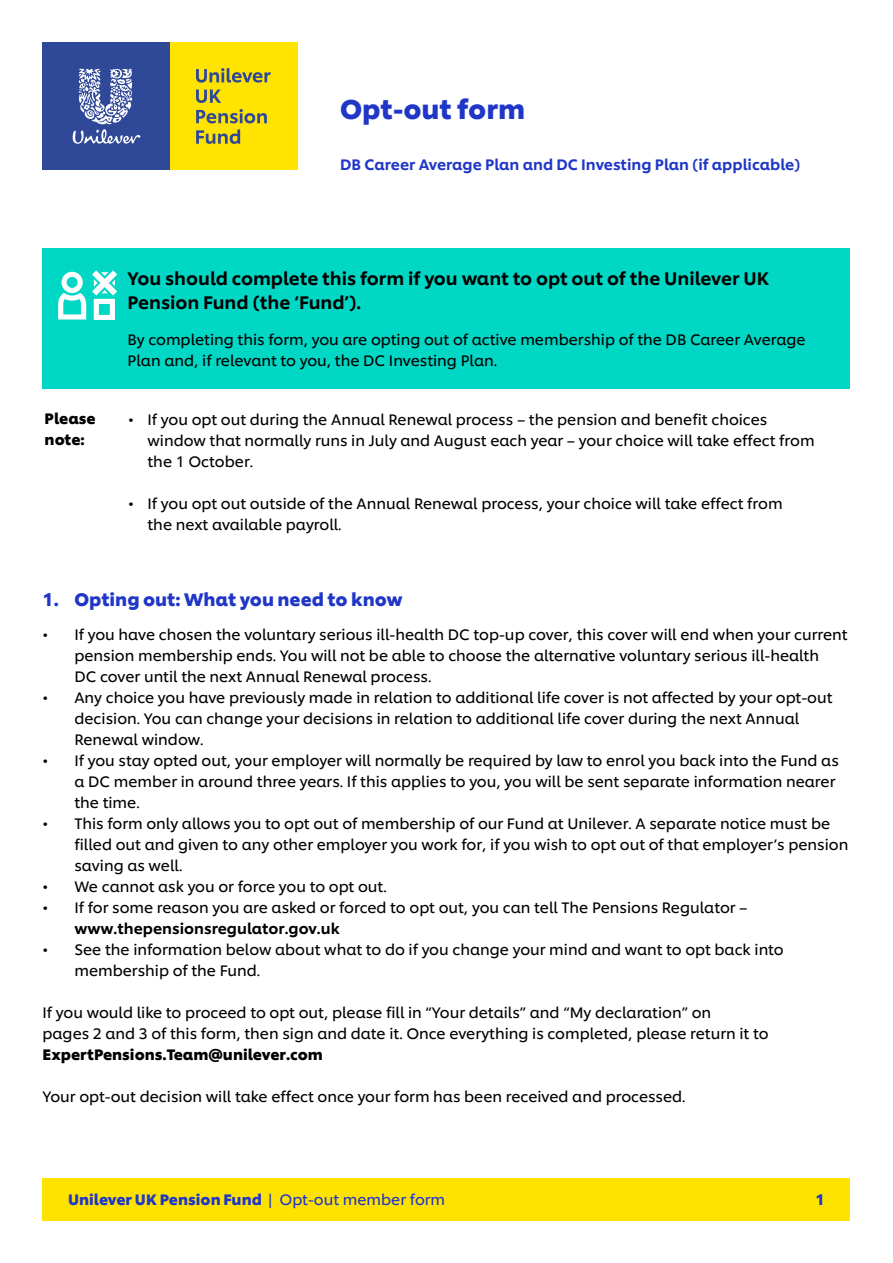
<style>
.page{position:relative;width:893px;height:1263px;background:#fff}
.page>*{position:absolute;margin:0;border:0;box-sizing:border-box;transform-origin:0 0}
.t1{font:700 27px "Unilever Shilling";color:#1f36c7}
.t2{font:500 18px/24px "Unilever Shilling";color:#000}
.t3{font:700 18px "Unilever Shilling";color:#1f36c7}
.t4{font:15px/21px "Unilever Shilling";color:#000}
.t5{font:500 15px "Unilever Shilling";color:#1f36c7}
.t6{font:700 15px/21px "Unilever Shilling";color:#000}
.t7{font:700 15px "Unilever Shilling";color:#1f36c7}
.t8{font:500 15px "Unilever Shilling";color:#000}
.s1{font-weight:400}
</style>
<div class="page">
<div style="left:43px;top:43px;width:127px;height:127px;background:#2f4898"></div>
<div style="left:170px;top:43px;width:128px;height:127px;background:#ffe301"></div>
<svg style="left:196px;top:129px;width:44px;height:15px"></svg>
<svg style="left:196px;top:109px;width:71px;height:14px"></svg>
<svg style="left:196px;top:89px;width:25px;height:14px"></svg>
<svg style="left:196px;top:68px;width:75px;height:15px"></svg>
<svg style="left:73px;top:69px;width:67px;height:75px"></svg>
<div style="left:43px;top:249px;width:807px;height:140px;background:#00d7c4"></div>
<div style="left:43px;top:1178px;width:807px;height:42px;background:#ffe300"></div>
<svg style="left:58px;top:272px;width:28px;height:48px"></svg>
<svg style="left:92px;top:270px;width:25px;height:50px"></svg>
<h1 class="t1" style="left:340px;top:88px;width:187px">Opt-out form</h1>
<p class="t5" style="left:340px;top:153px;width:462px">DB Career Average Plan and DC Investing Plan (if applicable)</p>
<p class="t6" style="left:45px;top:407px;width:53px">Please note:</p>
<p class="t2" style="left:128px;top:265px;width:643px">You should complete this form if you want to opt out of the Unilever UK<br>Pension Fund (the ‘Fund’).</p>
<p class="t4" style="left:128px;top:328px;width:679px">By completing this form, you are opting out of active membership of the DB Career Average<br>Plan and, if relevant to you, the DC Investing Plan.</p>
<p class="t4" style="left:148px;top:408px;width:669px;text-indent:-20px">• If you opt out during the Annual Renewal process – the pension and benefit choices window that normally runs in July and August each year – your choice will take effect from the 1 October.</p>
<p class="t4" style="left:148px;top:492px;width:637px;text-indent:-20px">• If you opt out outside of the Annual Renewal process, your choice will take effect from the next available payroll.</p>
<p class="t3" style="left:43px;top:585px;width:362px">1. Opting out: What you need to know</p>
<p class="t4" style="left:74px;top:623px;width:775px;text-indent:-32px">• If you have chosen the voluntary serious ill-health DC top-up cover, this cover will end when your current pension membership ends. You will not be able to choose the alternative voluntary serious ill-health<br>DC cover until the next Annual Renewal process.</p>
<p class="t4" style="left:74px;top:686px;width:760px;text-indent:-32px">• Any choice you have previously made in relation to additional life cover is not affected by your opt-out decision. You can change your decisions in relation to additional life cover during the next Annual<br>Renewal window.</p>
<p class="t4" style="left:74px;top:749px;width:766px;text-indent:-32px">• If you stay opted out, your employer will normally be required by law to enrol you back into the Fund as a DC member in around three years. If this applies to you, you will be sent separate information nearer the time.</p>
<p class="t4" style="left:74px;top:812px;width:775px;text-indent:-32px">• This form only allows you to opt out of membership of our Fund at Unilever. A separate notice must be filled out and given to any other employer you work for, if you wish to opt out of that employer’s pension saving as well.</p>
<p class="t4" style="left:43px;top:875px;width:346px">• We cannot ask you or force you to opt out.</p>
<p class="t4" style="left:43px;top:896px;width:707px">• If for some reason you are asked or forced to opt out, you can tell The Pensions Regulator –</p>
<p class="t8" style="left:74px;top:917px;width:267px">www.thepensionsregulator.gov.uk</p>
<p class="t4" style="left:74px;top:938px;width:711px;text-indent:-32px">• See the information below about what to do if you change your mind and want to opt back into membership of the Fund.</p>
<p class="t4" style="left:43px;top:1001px;width:728px">If you would like to proceed to opt out, please fill in “Your details” and “My declaration” on<br>pages 2 and 3 of this form, then sign and date it. Once everything is completed, please return it to</p>
<p class="t6" style="left:43px;top:1042px;width:282px">ExpertPensions.Team@unilever.com</p>
<p class="t4" style="left:43px;top:1085px;width:645px">Your opt-out decision will take effect once your form has been received and processed.</p>
<p class="t7" style="left:68px;top:1187px;width:379px">Unilever UK Pension Fund <span class="s1">| Opt-out member form</span></p>
<p class="t7" style="left:816px;top:1187px;width:11px">1</p>
</div>
